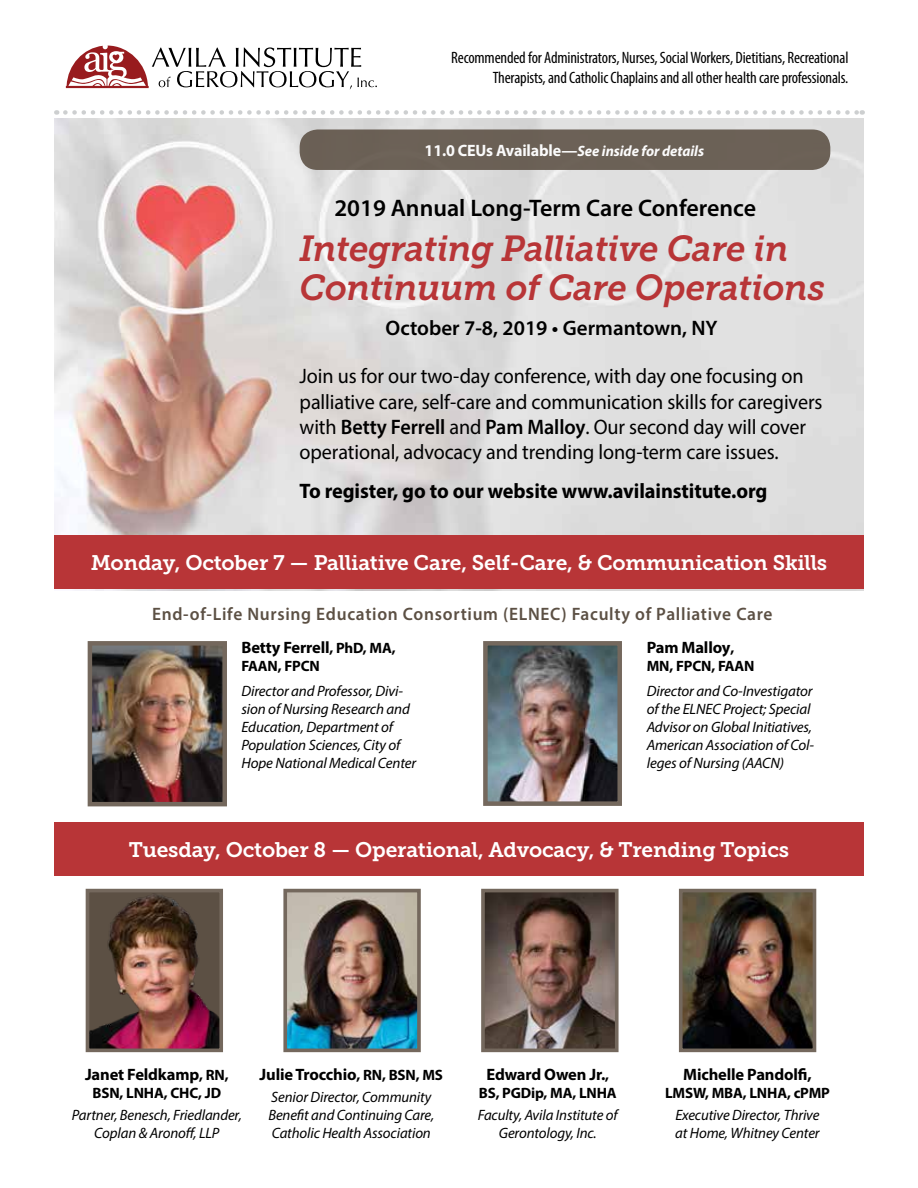
<style>
.page{position:relative;width:918px;height:1188px;background:#fff}
.page>*{position:absolute;margin:0;border:0;box-sizing:border-box;transform-origin:0 0}
.t1{font:italic 36px/39px "Museo Slab 700";letter-spacing:-.015em;color:#b83537}
.t2{font:600 24px "Myriad Pro";color:#000}
.t3{font:21px/25.2px "Myriad Pro";letter-spacing:-.005em;color:#000;scale:.96 1}
.t4{font:21px "Museo Slab 700";letter-spacing:-.01em;color:#fff}
.t5{font:700 21px "Myriad Pro";letter-spacing:-.005em;color:#000}
.t6{font:600 21px "Myriad Pro";color:#000}
.t7{font:600 18px "Myriad Pro";letter-spacing:.04em;color:#5c5044}
.t8{font:condensed 16.5px/19.8px "Myriad Pro";letter-spacing:-.01em;color:#000;text-align:right}
.t9{font:700 16.5px "Myriad Pro";letter-spacing:-.01em;color:#000}
.t10{font:italic 15px/18px "Myriad Pro";letter-spacing:-.01em;color:#000}
.t11{font:700 15px "Myriad Pro";letter-spacing:-.01em;color:#000}
.t12{font:italic 700 15px "Myriad Pro";letter-spacing:-.005em;color:#fff}
.s1{font-style:normal;font-size:16.5px}
.s2{font-weight:600}
.s3{font-size:15px}
</style>
<div class="page">
<svg style="left:66px;top:46px;width:311px;height:43px"></svg>
<img style="left:488px;top:646px;width:129px;height:155px">
<div style="left:483px;top:641px;width:139px;height:165px;border:4px solid #74685d"></div>
<img style="left:93px;top:646px;width:129px;height:155px">
<div style="left:88px;top:641px;width:139px;height:165px;border:4px solid #74685d"></div>
<svg style="left:65px;top:110px;width:798px;height:5px"></svg>
<div style="left:54px;top:822px;width:810px;height:54px;background:#b83537"></div>
<img style="left:288px;top:894px;width:128px;height:153px">
<div style="left:283px;top:889px;width:138px;height:163px;border:4px solid #74685d"></div>
<img style="left:91px;top:894px;width:127px;height:153px">
<div style="left:86px;top:889px;width:137px;height:163px;border:4px solid #74685d"></div>
<img style="left:486px;top:894px;width:128px;height:153px">
<div style="left:481px;top:889px;width:138px;height:163px;border:4px solid #74685d"></div>
<img style="left:684px;top:894px;width:127px;height:153px">
<div style="left:679px;top:889px;width:137px;height:163px;border:4px solid #74685d"></div>
<img style="left:54px;top:119px;width:810px;height:471px">
<div style="left:54px;top:535px;width:810px;height:54px;background:#b83537"></div>
<div style="left:300px;top:129px;width:530px;height:41px;background:#6b6156;border-radius:18px"></div>
<p class="t8" style="left:451px;top:48px;width:399px">Recommended for Administrators, Nurses, Social Workers, Dietitians, Recreational<br>Therapists, and Catholic Chaplains and all other health care professionals.</p>
<p class="t12" style="left:425px;top:141px;width:281px"><span class="s1">11.0 CEUs Available—</span>See inside for details</p>
<h2 class="t2" style="left:334px;top:192px;width:423px">2019 Annual Long-Term Care Conference</h2>
<h1 class="t1" style="left:300px;top:230px;width:527px">Integrating Palliative Care in<br>Continuum of Care Operations</h1>
<h3 class="t6" style="left:386px;top:315px;width:334px">October 7-8, 2019 • Germantown, NY</h3>
<p class="t3" style="left:300px;top:364px;width:546px">Join us for our two-day conference, with day one focusing on palliative care, self-care and communication skills for caregivers with <span class="s2">Betty Ferrell</span> and <span class="s2">Pam Malloy</span>. Our second day will cover operational, advocacy and trending long-term care issues.</p>
<h3 class="t5" style="left:300px;top:477px;width:469px">To register, go to our website www.avilainstitute.org</h3>
<h3 class="t4" style="left:91px;top:551px;width:738px">Monday, October 7 — Palliative Care, Self-Care, &amp; Communication Skills</h3>
<p class="t7" style="left:152px;top:603px;width:622px">End-of-Life Nursing Education Consortium (ELNEC) Faculty of Palliative Care</p>
<p class="t9" style="left:241px;top:637px;width:156px">Betty Ferrell<span class="s3">, PhD, MA,</span></p>
<p class="t11" style="left:241px;top:657px;width:80px">FAAN, FPCN</p>
<p class="t10" style="left:241px;top:682px;width:176px">Director and Professor, Divi&shy;sion of Nursing Research and<br>Education, Department of<br>Population Sciences, City of<br>Hope National Medical Center</p>
<p class="t9" style="left:647px;top:637px;width:89px">Pam Malloy<span class="s3">,</span></p>
<p class="t11" style="left:647px;top:657px;width:109px">MN, FPCN, FAAN</p>
<p class="t10" style="left:647px;top:682px;width:169px">Director and Co-Investigator of the ELNEC Project; Special<br>Advisor on Global Initiatives,<br>American Association of Col&shy;leges of Nursing (AACN)</p>
<h3 class="t4" style="left:129px;top:838px;width:662px">Tuesday, October 8 — Operational, Advocacy, &amp; Trending Topics</h3>
<p class="t9" style="left:85px;top:1064px;width:145px">Janet Feldkamp<span class="s3">, RN,</span></p>
<p class="t11" style="left:92px;top:1084px;width:130px">BSN, LNHA, CHC, JD</p>
<p class="t10" style="left:72px;top:1106px;width:171px;text-align:center">Partner, Benesch, Friedlander,<br>Coplan &amp; Aronoff, LLP</p>
<p class="t9" style="left:260px;top:1064px;width:185px">Julie Trocchio<span class="s3">, RN, BSN, MS</span></p>
<p class="t10" style="left:268px;top:1088px;width:167px">Senior Director, Community<br>Benefit and Continuing Care,<br>Catholic Health Association</p>
<p class="t9" style="left:486px;top:1064px;width:124px">Edward Owen Jr.<span class="s3">,</span></p>
<p class="t11" style="left:479px;top:1084px;width:139px">BS, PGDip, MA, LNHA</p>
<p class="t10" style="left:478px;top:1106px;width:141px;text-align:center">Faculty, Avila Institute of<br>Gerontology, Inc.</p>
<p class="t9" style="left:683px;top:1064px;width:130px">Michelle Pandolfi,</p>
<p class="t11" style="left:665px;top:1084px;width:166px">LMSW, MBA, LNHA, cPMP</p>
<p class="t10" style="left:675px;top:1106px;width:146px">Executive Director, Thrive at Home, Whitney Center</p>
</div>
